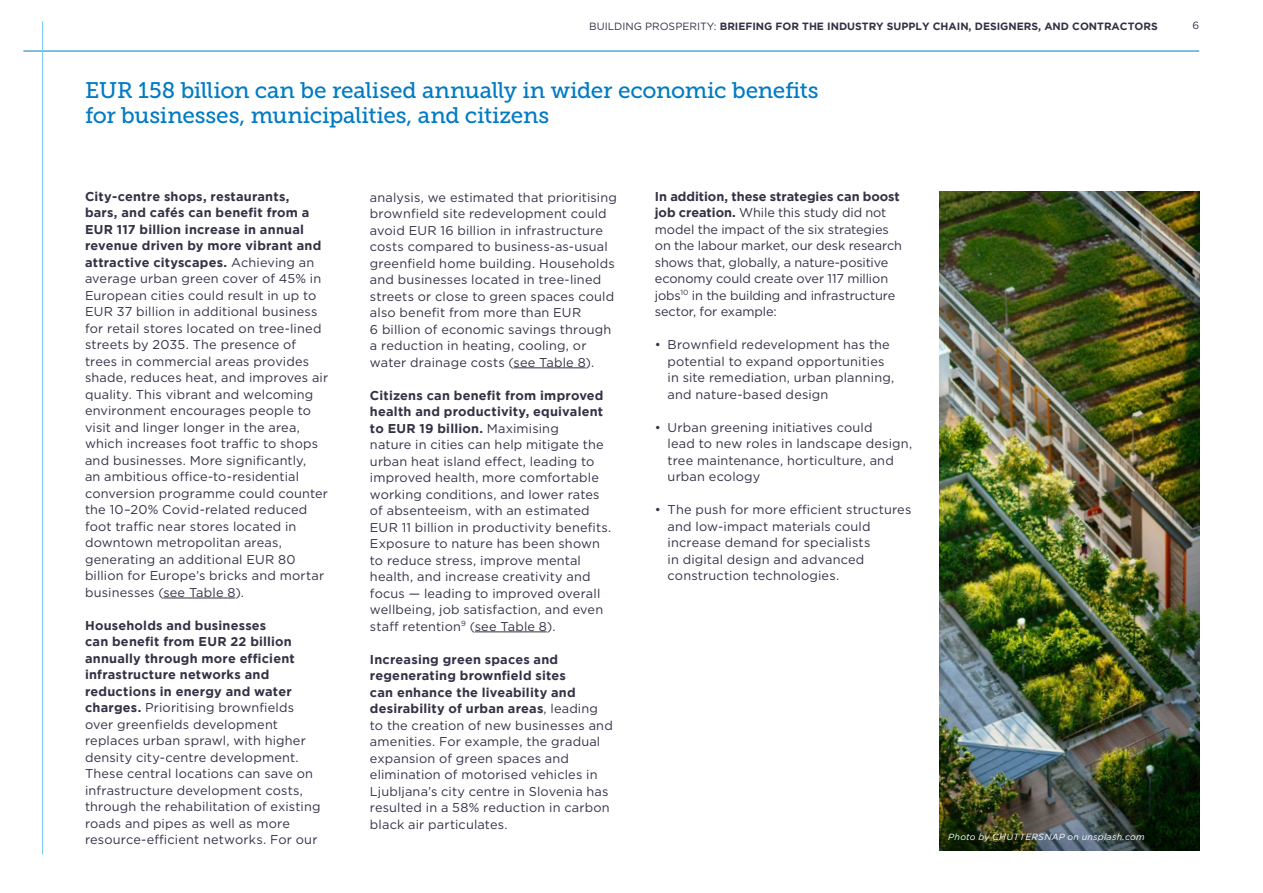
<style>
.page{position:relative;width:1263px;height:893px;background:#fff}
.page>*{position:absolute;margin:0;border:0;box-sizing:border-box;transform-origin:0 0}
.t1{font:22.5px/25.5px "Museo Slab 500";letter-spacing:-.01em;color:#007bc3}
.t2{font:12.75px/16.5px "Gotham";letter-spacing:.01em;color:#363045}
.t3{font:12.75px/16.5px "Gotham";letter-spacing:-.01em;color:#363045}
.t4{font:700 10.5px "Gotham";color:#363045}
.t5{font:10.5px "Gotham";color:#363045}
.t6{font:italic 9px "Gotham";letter-spacing:.025em;color:#fff}
.s1{font-weight:400}
.s2{font-weight:700}
</style>
<div class="page">
<hr style="left:23px;top:51px;width:1176px;height:1px;background:#007bc3">
<hr style="left:42px;top:21px;width:1px;height:834px;background:#7ccef5">
<hr style="left:163px;top:598px;width:72px;height:1px;background:#363045">
<hr style="left:514px;top:367px;width:72px;height:1px;background:#363045">
<hr style="left:475px;top:631px;width:72px;height:1px;background:#363045">
<img style="left:940px;top:191px;width:259px;height:659px">
<p class="t4" style="left:589px;top:20px;width:570px"><span class="s1">BUILDING PROSPERITY:</span> BRIEFING FOR THE INDUSTRY SUPPLY CHAIN, DESIGNERS, AND CONTRACTORS</p>
<p class="t5" style="left:1192px;top:18px;width:8px">6</p>
<h1 class="t1" style="left:85px;top:77px;width:735px">EUR 158 billion can be realised annually in wider economic benefits for businesses, municipalities, and citizens</h1>
<p class="t2" style="left:85px;top:188px;width:245px"><span class="s2">City-centre shops, restaurants,<br>bars, and cafés can benefit from a EUR 117 billion increase in annual revenue driven by more vibrant and attractive cityscapes.</span> Achieving an average urban green cover of 45% in European cities could result in up to EUR 37 billion in additional business for retail stores located on tree-lined streets by 2035. The presence of trees in commercial areas provides shade, reduces heat, and improves air quality. This vibrant and welcoming environment encourages people to visit and linger longer in the area, which increases foot traffic to shops and businesses. More significantly,<br>an ambitious office-to-residential conversion programme could counter the 10–20% Covid-related reduced foot traffic near stores located in downtown metropolitan areas, generating an additional EUR 80 billion for Europe’s bricks and mortar businesses (see Table 8).</p>
<p class="t2" style="left:85px;top:617px;width:237px"><span class="s2">Households and businesses<br>can benefit from EUR 22 billion annually through more efficient infrastructure networks and reductions in energy and water charges.</span> Prioritising brownfields over greenfields development replaces urban sprawl, with higher density city-centre development.<br>These central locations can save on infrastructure development costs, through the rehabilitation of existing roads and pipes as well as more resource-efficient networks. For our</p>
<p class="t2" style="left:370px;top:189px;width:248px">analysis, we estimated that prioritising brownfield site redevelopment could avoid EUR 16 billion in infrastructure costs compared to business-as-usual greenfield home building. Households and businesses located in tree-lined streets or close to green spaces could also benefit from more than EUR<br>6 billion of economic savings through a reduction in heating, cooling, or water drainage costs (see Table 8).</p>
<p class="t2" style="left:370px;top:386px;width:243px"><span class="s2">Citizens can benefit from improved health and productivity, equivalent to EUR 19 billion.</span> Maximising<br>nature in cities can help mitigate the urban heat island effect, leading to improved health, more comfortable working conditions, and lower rates of absenteeism, with an estimated EUR 11 billion in productivity benefits.<br>Exposure to nature has been shown to reduce stress, improve mental health, and increase creativity and focus — leading to improved overall wellbeing, job satisfaction, and even staff retention<sup>9</sup> (see Table 8).</p>
<p class="t2" style="left:370px;top:651px;width:244px"><span class="s2">Increasing green spaces and regenerating brownfield sites<br>can enhance the liveability and desirability of urban areas</span>, leading to the creation of new businesses and amenities. For example, the gradual expansion of green spaces and elimination of motorised vehicles in Ljubljana’s city centre in Slovenia has resulted in a 58% reduction in carbon black air particulates.</p>
<p class="t3" style="left:655px;top:188px;width:249px"><span class="s2">In addition, these strategies can boost job creation.</span> While this study did not model the impact of the six strategies on the labour market, our desk research shows that, globally, a nature-positive economy could create over 117 million jobs<sup>10</sup> in the building and infrastructure sector, for example:</p>
<p class="t2" style="left:668px;top:336px;width:228px;text-indent:-13px">• Brownfield redevelopment has the potential to expand opportunities in site remediation, urban planning, and nature-based design</p>
<p class="t2" style="left:668px;top:419px;width:246px;text-indent:-13px">• Urban greening initiatives could<br>lead to new roles in landscape design, tree maintenance, horticulture, and urban ecology</p>
<p class="t2" style="left:668px;top:501px;width:245px;text-indent:-13px">• The push for more efficient structures and low-impact materials could increase demand for specialists<br>in digital design and advanced construction technologies.</p>
<p class="t6" style="left:948px;top:831px;width:198px">Photo by CHUTTERSNAP on unsplash.com</p>
</div>
